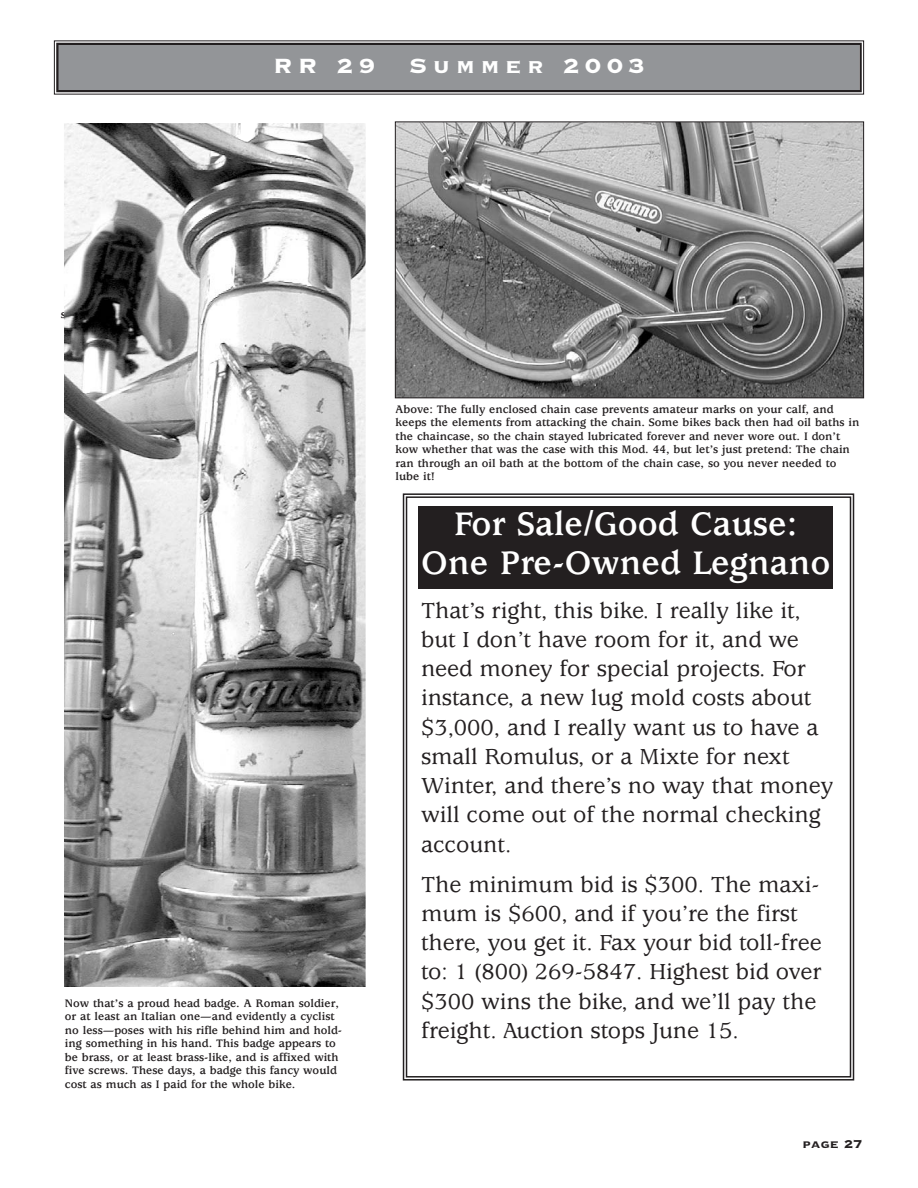
<style>
.page{position:relative;width:918px;height:1188px;background:#fff}
.page>*{position:absolute;margin:0;border:0;box-sizing:border-box;transform-origin:0 0}
.t1{font:700 36px/39.3px "Usherwood";color:#fff;text-align:center}
.t2{font:27px "Copperplate Thirty Three BC";letter-spacing:.195em;color:#fff}
.t3{font:500 24px/29.2px "Usherwood";color:#231f20}
.t4{font:15px "Copperplate Thirty Three BC";color:#231f20}
.t5{font:700 12px/13.5px "Usherwood";color:#231f20}
</style>
<div class="page">
<div style="left:58px;top:45px;width:802px;height:45px;background:#939598"></div>
<div style="left:56px;top:43px;width:806px;height:49px;border:2px solid #231f20"></div>
<svg style="left:402px;top:493px;width:453px;height:588px"></svg>
<img style="left:397px;top:124px;width:465px;height:272px">
<div style="left:395px;top:122px;width:469px;height:276px;border:1px solid #231f20"></div>
<img style="left:64px;top:123px;width:302px;height:864px">
<div style="left:418px;top:506px;width:415px;height:83px;background:#231f20"></div>
<h2 class="t2" style="left:273px;top:48px;width:104px">RR 29</h2>
<h2 class="t2" style="left:409px;top:48px;width:237px">Summer 2003</h2>
<p class="t5" style="left:65px;top:998px;width:279px">Now that’s a proud head badge. A Roman soldier, or at least an Italian one—and evidently a cyclist no less—poses with his rifle behind him and hold&shy;ing something in his hand. This badge appears to be brass, or at least brass-like, and is affixed with five screws. These days, a badge this fancy would cost as much as I paid for the whole bike.</p>
<p class="t5" style="left:396px;top:404px;width:465px">Above: The fully enclosed chain case prevents amateur marks on your calf, and keeps the elements from attacking the chain. Some bikes back then had oil baths in the chaincase, so the chain stayed lubricated forever and never wore out. I don’t kow whether that was the case with this Mod. 44, but let’s just pretend: The chain ran through an oil bath at the bottom of the chain case, so you never needed to lube it!</p>
<h1 class="t1" style="left:421px;top:508px;width:411px">For Sale/Good Cause:<br>One Pre-Owned Legnano</h1>
<p class="t3" style="left:421px;top:598px;width:414px">That’s right, this bike. I really like it, but I don’t have room for it, and we need money for special projects. For instance, a new lug mold costs about $3,000, and I really want us to have a small Romulus, or a Mixte for next<br>Winter, and there’s no way that money will come out of the normal checking account.</p>
<h3 class="t3" style="left:421px;top:872px;width:402px">The minimum bid is $300. The maxi&shy;mum is $600, and if you’re the first there, you get it. Fax your bid toll-free to: 1 (800) 269-5847. Highest bid over $300 wins the bike, and we’ll pay the freight. Auction stops June 15.</h3>
<p class="t4" style="left:802px;top:1134px;width:62px">page 27</p>
</div>
